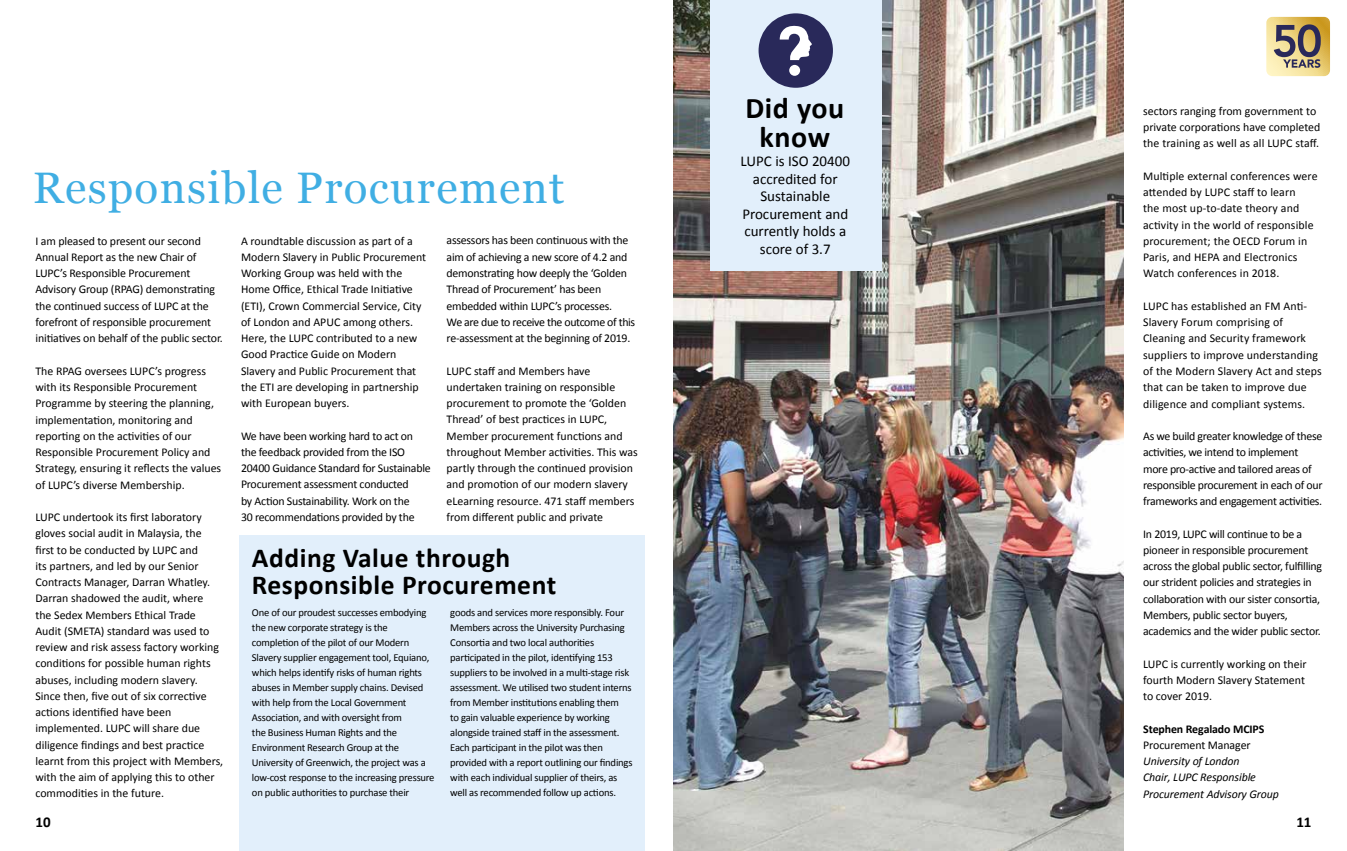
<style>
.page{position:relative;width:1347px;height:851px;background:#fff}
.page>*{position:absolute;margin:0;border:0;box-sizing:border-box;transform-origin:0 0}
.t1{font:44.12px "Georgia";letter-spacing:.03em;color:#40aee3}
.t2{font:700 30px/28.8px "Calibri";letter-spacing:.02em;color:#000;text-align:center}
.t3{font:700 27.5px/27.5px "Calibri";letter-spacing:.02em;color:#000}
.t4{font:15px/17.5px "Calibri";color:#000;text-align:center}
.t5{font:700 15px "Calibri";color:#000}
.t6{font:11.88px/16.2px "Calibri";color:#000}
.t7{font:11.88px/16.2px "Calibri";letter-spacing:-.02em;color:#000}
.t8{font:11.88px/16.2px "Calibri";letter-spacing:-.025em;color:#000}
.t9{font:italic 11.88px/16.2px "Calibri";letter-spacing:-.01em;color:#000}
.t10{font:700 11.88px "Calibri";letter-spacing:-.01em;color:#000}
.t11{font:10.62px/15px "Calibri";letter-spacing:-.02em;color:#000}
</style>
<div class="page">
<img style="left:673px;top:0;width:450px;height:850px">
<div style="left:239px;top:535px;width:405px;height:315px;background:#e2effb"></div>
<div style="left:710px;top:0;width:171px;height:270px;background:#e2effb"></div>
<svg style="left:1266px;top:17px;width:64px;height:59px;background:#bca876"></svg>
<div style="left:758px;top:13px;width:75px;height:75px;background:#29295a;border-radius:50%"></div>
<div style="left:789px;top:65px;width:11px;height:11px;background:#fff;border-radius:50%"></div>
<svg style="left:779px;top:25px;width:33px;height:35px"></svg>
<h1 class="t1" style="left:33px;top:155px;width:533px">Responsible Procurement</h1>
<p class="t6" style="left:35px;top:233px;width:189px">I am pleased to present our second Annual Report as the new Chair of LUPC’s Responsible Procurement Advisory Group (RPAG) demonstrating the continued success of LUPC at the forefront of responsible procurement initiatives on behalf of the public sector.</p>
<p class="t6" style="left:35px;top:362px;width:187px">The RPAG oversees LUPC’s progress with its Responsible Procurement Programme by steering the planning, implementation, monitoring and reporting on the activities of our Responsible Procurement Policy and Strategy, ensuring it reflects the values of LUPC’s diverse Membership.</p>
<p class="t6" style="left:35px;top:509px;width:189px">LUPC undertook its first laboratory gloves social audit in Malaysia, the first to be conducted by LUPC and<br>its partners, and led by our Senior Contracts Manager, Darran Whatley.<br>Darran shadowed the audit, where<br>the Sedex Members Ethical Trade Audit (SMETA) standard was used to review and risk assess factory working conditions for possible human rights abuses, including modern slavery.<br>Since then, five out of six corrective actions identified have been implemented. LUPC will share due diligence findings and best practice learnt from this project with Members, with the aim of applying this to other commodities in the future.</p>
<p class="t7" style="left:446px;top:232px;width:190px">assessors has been continuous with the aim of achieving a new score of 4.2 and demonstrating how deeply the ‘Golden Thread of Procurement’ has been embedded within LUPC’s processes.<br>We are due to receive the outcome of this re-assessment at the beginning of 2019.</p>
<p class="t6" style="left:446px;top:362px;width:193px">LUPC staff and Members have undertaken training on responsible procurement to promote the ‘Golden Thread’ of best practices in LUPC, Member procurement functions and throughout Member activities. This was partly through the continued provision and promotion of our modern slavery eLearning resource. 471 staff members from different public and private</p>
<h3 class="t3" style="left:252px;top:543px;width:306px">Adding Value through<br>Responsible Procurement</h3>
<p class="t6" style="left:241px;top:232px;width:187px">A roundtable discussion as part of a Modern Slavery in Public Procurement Working Group was held with the Home Office, Ethical Trade Initiative (ETI), Crown Commercial Service, City of London and APUC among others.<br>Here, the LUPC contributed to a new Good Practice Guide on Modern Slavery and Public Procurement that the ETI are developing in partnership with European buyers.</p>
<p class="t7" style="left:241px;top:427px;width:191px">We have been working hard to act on the feedback provided from the ISO 20400 Guidance Standard for Sustainable Procurement assessment conducted<br>by Action Sustainability. Work on the<br>30 recommendations provided by the</p>
<p class="t11" style="left:252px;top:605px;width:184px">One of our proudest successes embodying the new corporate strategy is the completion of the pilot of our Modern Slavery supplier engagement tool, Equiano, which helps identify risks of human rights abuses in Member supply chains. Devised with help from the Local Government Association, and with oversight from<br>the Business Human Rights and the Environment Research Group at the University of Greenwich, the project was a low-cost response to the increasing pressure on public authorities to purchase their</p>
<p class="t11" style="left:450px;top:605px;width:184px">goods and services more responsibly. Four Members across the University Purchasing Consortia and two local authorities participated in the pilot, identifying 153 suppliers to be involved in a multi-stage risk assessment. We utilised two student interns from Member institutions enabling them<br>to gain valuable experience by working alongside trained staff in the assessment.<br>Each participant in the pilot was then provided with a report outlining our findings with each individual supplier of theirs, as well as recommended follow up actions.</p>
<h2 class="t2" style="left:745px;top:94px;width:100px">Did you know</h2>
<p class="t4" style="left:740px;top:152px;width:111px">LUPC is ISO 20400 accredited for<br>Sustainable<br>Procurement and currently holds a score of 3.7</p>
<p class="t6" style="left:1143px;top:103px;width:179px">sectors ranging from government to private corporations have completed the training as well as all LUPC staff.</p>
<p class="t6" style="left:1143px;top:168px;width:176px">Multiple external conferences were attended by LUPC staff to learn<br>the most up-to-date theory and activity in the world of responsible procurement; the OECD Forum in<br>Paris, and HEPA and Electronics<br>Watch conferences in 2018.</p>
<p class="t6" style="left:1143px;top:298px;width:180px">LUPC has established an FM Anti-<br>Slavery Forum comprising of<br>Cleaning and Security framework suppliers to improve understanding of the Modern Slavery Act and steps that can be taken to improve due diligence and compliant systems.</p>
<p class="t8" style="left:1143px;top:428px;width:181px">As we build greater knowledge of these activities, we intend to implement more pro-active and tailored areas of responsible procurement in each of our frameworks and engagement activities.</p>
<p class="t7" style="left:1143px;top:525px;width:181px">In 2019, LUPC will continue to be a pioneer in responsible procurement across the global public sector, fulfilling our strident policies and strategies in collaboration with our sister consortia, Members, public sector buyers, academics and the wider public sector.</p>
<p class="t6" style="left:1143px;top:655px;width:165px">LUPC is currently working on their fourth Modern Slavery Statement to cover 2019.</p>
<p class="t10" style="left:1143px;top:721px;width:123px">Stephen Regalado MCIPS</p>
<p class="t6" style="left:1143px;top:736px;width:109px">Procurement Manager</p>
<p class="t9" style="left:1143px;top:752px;width:137px">University of London<br>Chair, LUPC Responsible<br>Procurement Advisory Group</p>
<p class="t5" style="left:35px;top:812px;width:17px">10</p>
<p class="t5" style="left:1296px;top:812px;width:17px">11</p>
</div>
